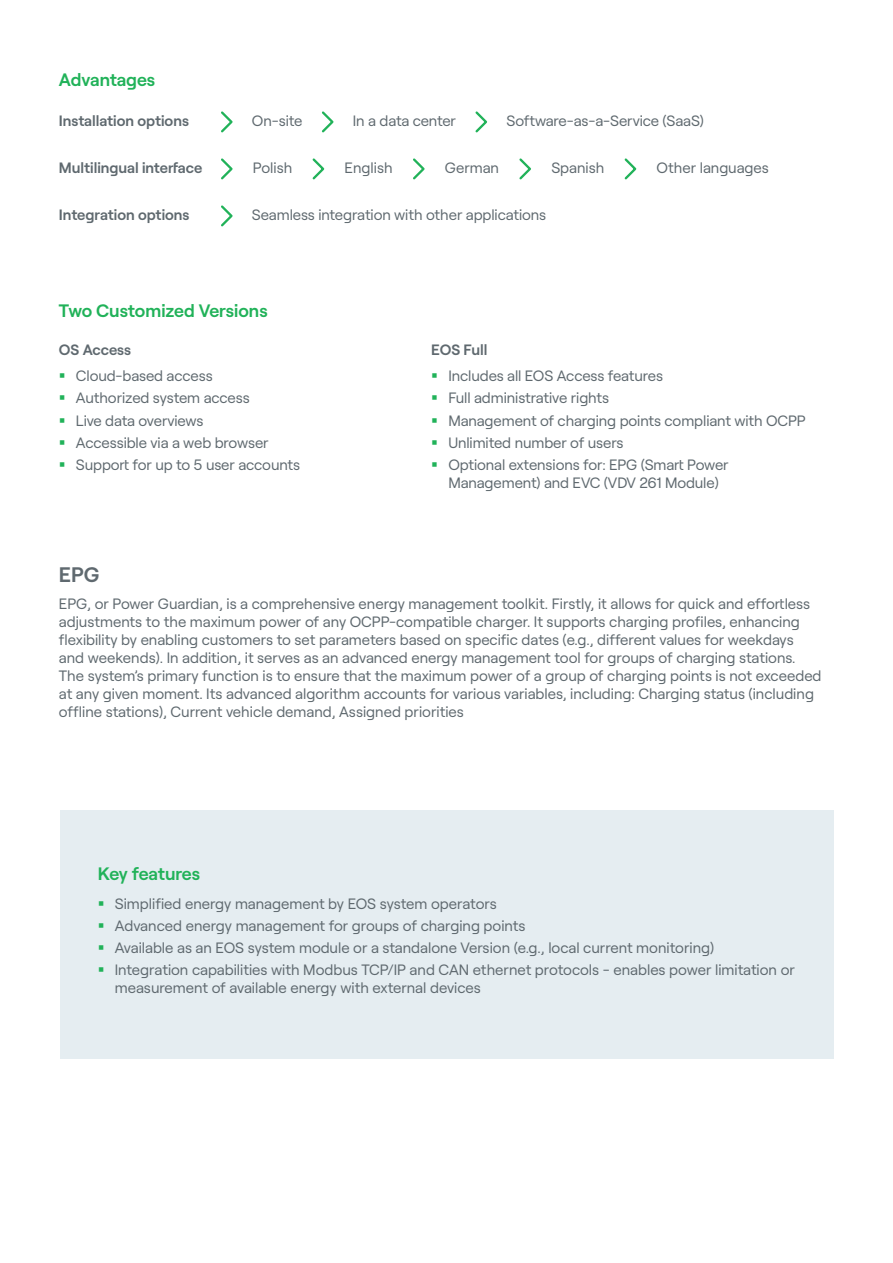
<style>
.page{position:relative;width:893px;height:1263px;background:#fff}
.page>*{position:absolute;margin:0;border:0;box-sizing:border-box;transform-origin:0 0}
.t1{font:600 21px "Roobert CEZ";color:#5f696f}
.t2{font:600 18px "Roobert CEZ";letter-spacing:-.005em;color:#21b259}
.t3{font:15px/22.2px "Roobert CEZ";color:#5f696f}
.t4{font:600 15px "Roobert CEZ";color:#5f696f}
</style>
<div class="page">
<svg style="left:221px;top:205px;width:12px;height:22px"></svg>
<svg style="left:221px;top:111px;width:12px;height:22px"></svg>
<svg style="left:322px;top:111px;width:12px;height:22px"></svg>
<svg style="left:475px;top:111px;width:13px;height:22px"></svg>
<svg style="left:221px;top:158px;width:12px;height:22px"></svg>
<svg style="left:312px;top:158px;width:13px;height:22px"></svg>
<svg style="left:413px;top:158px;width:12px;height:22px"></svg>
<svg style="left:519px;top:158px;width:12px;height:22px"></svg>
<svg style="left:624px;top:158px;width:13px;height:22px"></svg>
<div style="left:60px;top:811px;width:773px;height:248px;background:#e5edf1"></div>
<p class="t2" style="left:59px;top:66px;width:98px">Advantages</p>
<p class="t4" style="left:59px;top:110px;width:132px">Installation options</p>
<p class="t3" style="left:252px;top:109px;width:52px">On-site</p>
<p class="t3" style="left:353px;top:109px;width:105px">In a data center</p>
<p class="t3" style="left:506px;top:109px;width:199px">Software-as-a-Service (SaaS)</p>
<p class="t4" style="left:59px;top:157px;width:145px">Multilingual interface</p>
<p class="t3" style="left:253px;top:156px;width:41px">Polish</p>
<p class="t3" style="left:345px;top:156px;width:50px">English</p>
<p class="t3" style="left:445px;top:156px;width:56px">German</p>
<p class="t3" style="left:551px;top:156px;width:54px">Spanish</p>
<p class="t3" style="left:657px;top:156px;width:114px">Other languages</p>
<p class="t4" style="left:59px;top:204px;width:132px">Integration options</p>
<p class="t3" style="left:252px;top:203px;width:296px">Seamless integration with other applications</p>
<p class="t2" style="left:59px;top:297px;width:210px">Two Customized Versions</p>
<p class="t4" style="left:59px;top:338px;width:74px">OS Access</p>
<p class="t3" style="left:76px;top:364px;width:226px">Cloud-based access<br>Authorized system access<br>Live data overviews<br>Accessible via a web browser<br>Support for up to 5 user accounts</p>
<p class="t4" style="left:431px;top:338px;width:58px">EOS Full</p>
<p class="t3" style="left:448px;top:364px;width:359px">Includes all EOS Access features<br>Full administrative rights<br>Management of charging points compliant with OCPP Unlimited number of users<br>Optional extensions for: EPG (Smart Power</p>
<p class="t3" style="left:448px;top:470px;width:272px">Management) and EVC (VDV 261 Module)</p>
<h1 class="t1" style="left:59px;top:559px;width:42px">EPG</h1>
<p class="t3" style="left:59px;top:593px;width:764px;line-height:18px">EPG, or Power Guardian, is a comprehensive energy management toolkit. Firstly, it allows for quick and effortless adjustments to the maximum power of any OCPP-compatible charger. It supports charging profiles, enhancing flexibility by enabling customers to set parameters based on specific dates (e.g., different values for weekdays and weekends). In addition, it serves as an advanced energy management tool for groups of charging stations.<br>The system’s primary function is to ensure that the maximum power of a group of charging points is not exceeded at any given moment. Its advanced algorithm accounts for various variables, including: Charging status (including offline stations), Current vehicle demand, Assigned priorities</p>
<p class="t2" style="left:98px;top:860px;width:104px">Key features</p>
<p class="t3" style="left:115px;top:891px;width:682px">Simplified energy management by EOS system operators<br>Advanced energy management for groups of charging points<br>Available as an EOS system module or a standalone Version (e.g., local current monitoring)<br>Integration capabilities with Modbus TCP/IP and CAN ethernet protocols - enables power limitation or</p>
<p class="t3" style="left:115px;top:976px;width:368px">measurement of available energy with external devices</p>
</div>
